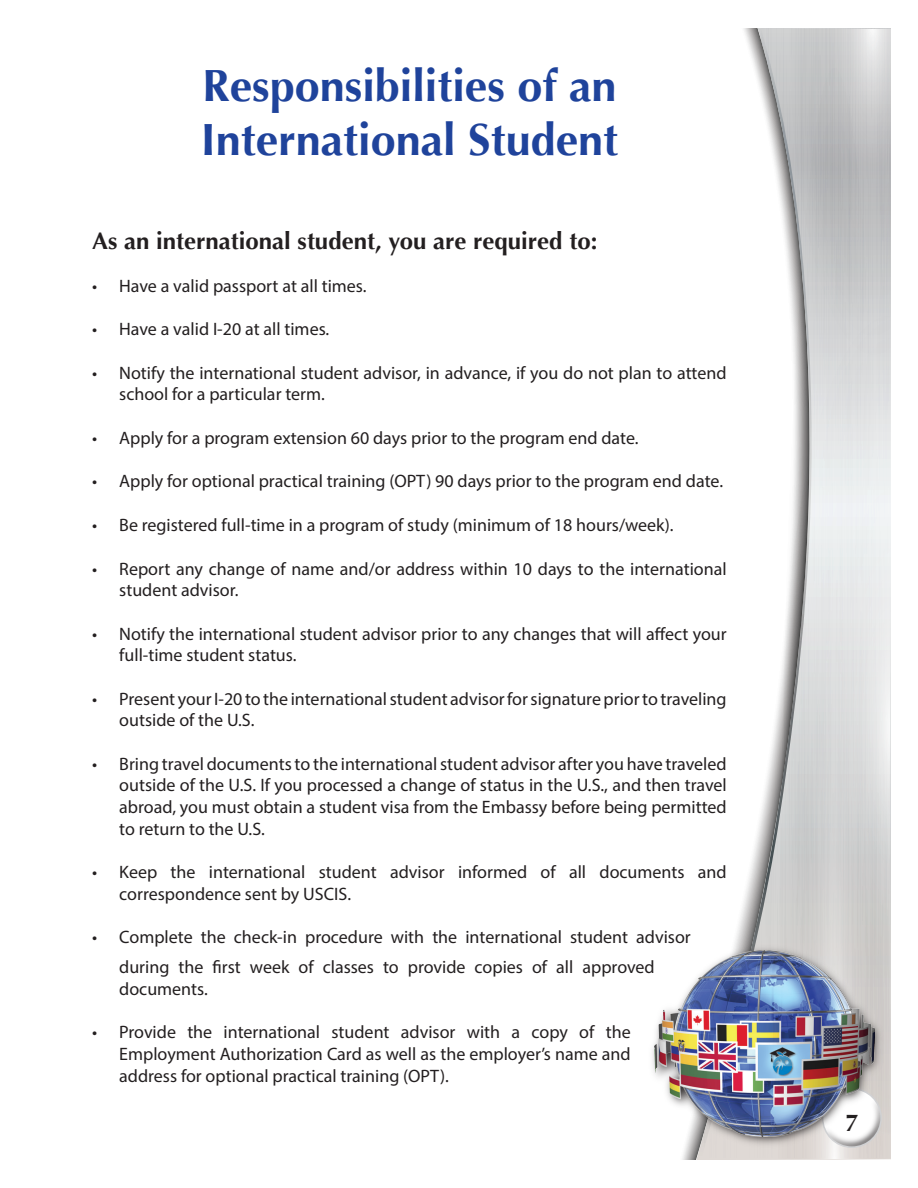
<style>
.page{position:relative;width:918px;height:1188px;background:#fff}
.page>*{position:absolute;margin:0;border:0;box-sizing:border-box;transform-origin:0 0}
.t1{font:700 45px/54px "Optima";color:#1f439b}
.t2{font:700 24px "Optima";color:#231f20}
.t3{font:18px/21.6px "Myriad Pro";color:#231f20}
</style>
<div class="page">
<svg style="left:704px;top:28px;width:187px;height:1130px"></svg>
<img style="left:652px;top:942px;width:234px;height:208px">
<img style="left:654px;top:950px;width:220px;height:186px">
<h2 class="t1" style="left:201px;top:59px;width:419px">Responsibilities of an<br>International Student</h2>
<h2 class="t2" style="left:92px;top:227px;width:507px">As an international student, you are required to:</h2>
<p class="t3" style="left:92px;top:275px;width:276px">• Have a valid passport at all times.</p>
<p class="t3" style="left:92px;top:318px;width:239px">• Have a valid I-20 at all times.</p>
<p class="t3" style="left:119px;top:362px;width:609px;text-indent:-27px">• Notify the international student advisor, in advance, if you do not plan to attend school for a particular term.</p>
<p class="t3" style="left:92px;top:427px;width:548px">• Apply for a program extension 60 days prior to the program end date.</p>
<p class="t3" style="left:92px;top:470px;width:632px">• Apply for optional practical training (OPT) 90 days prior to the program end date.</p>
<p class="t3" style="left:92px;top:514px;width:583px">• Be registered full-time in a program of study (minimum of 18 hours/week).</p>
<p class="t3" style="left:119px;top:557px;width:609px;text-indent:-27px">• Report any change of name and/or address within 10 days to the international student advisor.</p>
<p class="t3" style="left:119px;top:622px;width:609px;text-indent:-27px">• Notify the international student advisor prior to any changes that will affect your full-time student status.</p>
<p class="t3" style="left:119px;top:688px;width:609px;text-indent:-27px">• Present your I-20 to the international student advisor for signature prior to traveling outside of the U.S.</p>
<p class="t3" style="left:119px;top:753px;width:609px;text-align:justify;text-indent:-27px">• Bring travel documents to the international student advisor after you have traveled outside of the U.S. If you processed a change of status in the U.S., and then travel abroad, you must obtain a student visa from the Embassy before being permitted to return to the U.S.</p>
<p class="t3" style="left:119px;top:861px;width:609px;text-indent:-27px">• Keep the international student advisor informed of all documents and correspondence sent by USCIS.</p>
<p class="t3" style="left:92px;top:922px;width:600px;line-height:30px;text-align:center">• Complete the check-in procedure with the international student advisor during the first week of classes to provide copies of all approved</p>
<p class="t3" style="left:119px;top:978px;width:90px">documents.</p>
<p class="t3" style="left:119px;top:1021px;width:513px;text-align:justify;text-indent:-27px">• Provide the international student advisor with a copy of the Employment Authorization Card as well as the employer’s name and address for optional practical training (OPT).</p>
<h2 class="t2" style="left:845px;top:1109px;width:15px">7</h2>
</div>
